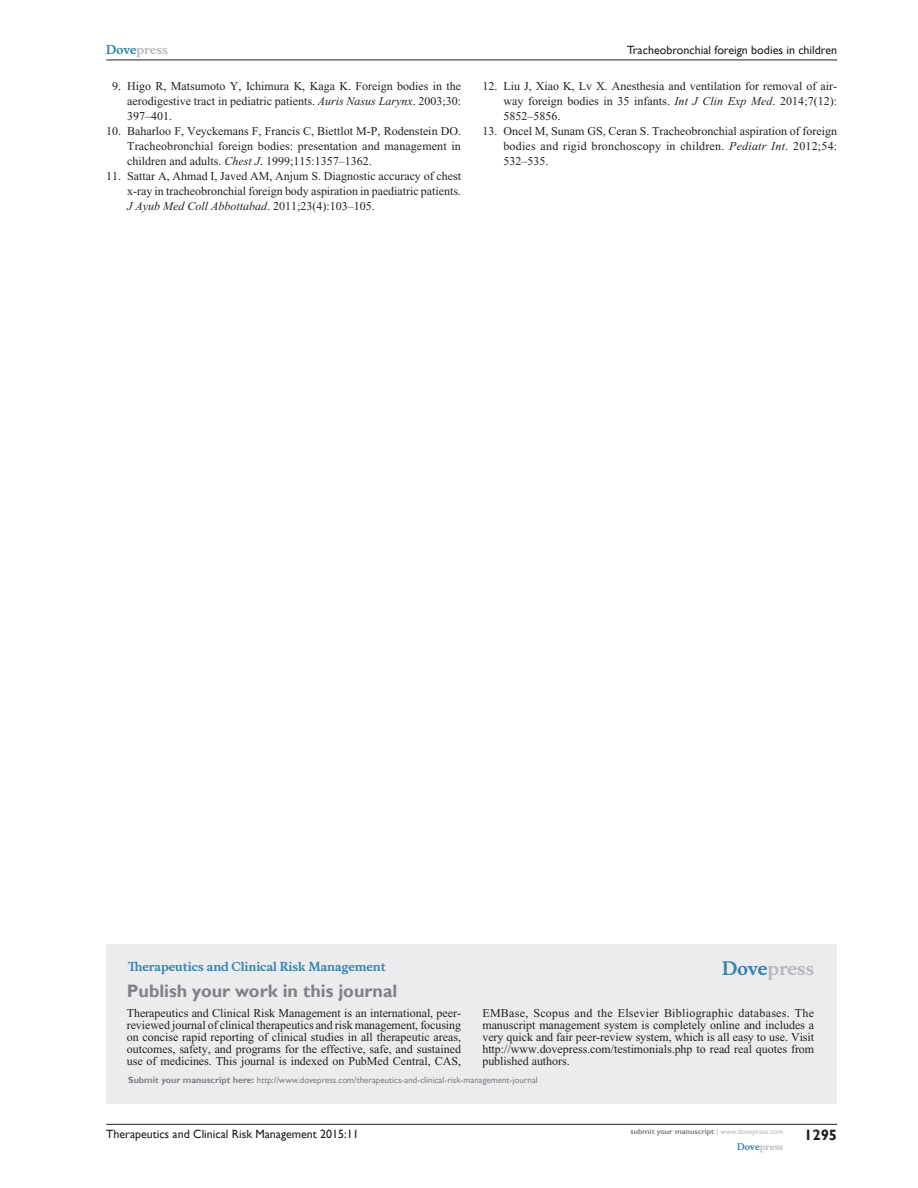
<style>
.page{position:relative;width:918px;height:1188px;background:#fff}
.page>*{position:absolute;margin:0;border:0;box-sizing:border-box;transform-origin:0 0}
.PromBx-H1{font:700 18px "Gill Sans";color:#808285}
.PromBx-Brand{font:700 18px "Musee";color:#b8b9bc}
.t1{font:700 15px "Gill Sans";color:#231f20}
.RefNL2{font:12px/15px "Times New Roman";color:#231f20;text-align:justify}
.PromBx-Tx{font:12px/12px "Times New Roman";letter-spacing:-.005em;color:#231f20;text-align:justify}
.t2{font:12px "Gill Sans";color:#231f20}
.PromBx-JrnlName{font:700 12px "Musee";color:#3485ae}
.t3{font:700 12px "Musee";color:#b8b9bc}
.PromBx-SubmitMssWebA{font:9px "Gill Sans";color:#808285}
.t4{font:700 9px "Musee";color:#b8b9bc}
.t5{font:700 7.5px "Gill Sans";color:#808285}
.s1{color:#3485ae}
.s2{font-style:italic}
.s3{font-weight:700}
.s4{font-weight:400;color:#b8b9bc}
</style>
<div class="page">
<div style="left:106px;top:944px;width:731px;height:159px;background:#ececee"></div>
<hr style="left:106px;top:1124px;width:731px;height:1px;background:#231f20">
<hr style="left:106px;top:60px;width:731px;height:1px;background:#231f20">
<p class="t3" style="left:106px;top:43px;width:63px"><span class="s1">Dove</span>press</p>
<p class="RefNL2" style="left:127px;top:79px;width:335px;text-indent:-15px">9. Higo R, Matsumoto Y, Ichimura K, Kaga K. Foreign bodies in the aerodigestive tract in pediatric patients. <span class="s2">Auris Nasus Larynx</span>. 2003;30:<br>397–401.</p>
<p class="RefNL2" style="left:127px;top:124px;width:335px;text-indent:-21px">10. Baharloo F, Veyckemans F, Francis C, Biettlot M-P, Rodenstein DO.<br>Tracheobronchial foreign bodies: presentation and management in children and adults. <span class="s2">Chest J</span>. 1999;115:1357–1362.</p>
<p class="RefNL2" style="left:127px;top:169px;width:335px;text-indent:-21px">11. Sattar A, Ahmad I, Javed AM, Anjum S. Diagnostic accuracy of chest x-ray in tracheobronchial foreign body aspiration in paediatric patients.<br><span class="s2">J Ayub Med Coll Abbottabad</span>. 2011;23(4):103–105.</p>
<p class="t2" style="left:627px;top:43px;width:212px">Tracheobronchial foreign bodies in children</p>
<p class="RefNL2" style="left:503px;top:79px;width:335px;text-indent:-21px">12. Liu J, Xiao K, Lv X. Anesthesia and ventilation for removal of air&shy;way foreign bodies in 35 infants. <span class="s2">Int J Clin Exp Med</span>. 2014;7(12):<br>5852–5856.</p>
<p class="RefNL2" style="left:503px;top:124px;width:335px;text-indent:-21px">13. Oncel M, Sunam GS, Ceran S. Tracheobronchial aspiration of foreign bodies and rigid bronchoscopy in children. <span class="s2">Pediatr Int</span>. 2012;54:<br>532–535.</p>
<p class="PromBx-JrnlName" style="left:128px;top:959px;width:259px">Therapeutics and Clinical Risk Management</p>
<p class="PromBx-H1" style="left:127px;top:980px;width:272px">Publish your work in this journal</p>
<p class="PromBx-Brand" style="left:722px;top:958px;width:94px"><span class="s1">Dove</span>press</p>
<p class="PromBx-Tx" style="left:127px;top:1007px;width:336px">Therapeutics and Clinical Risk Management is an international, peer&shy;reviewed journal of clinical therapeutics and risk management, focusing on concise rapid reporting of clinical studies in all therapeutic areas, outcomes, safety, and programs for the effective, safe, and sustained use of medicines. This journal is indexed on PubMed Central, CAS,</p>
<p class="PromBx-Tx" style="left:482px;top:1007px;width:333px">EMBase, Scopus and the Elsevier Bibliographic databases. The manuscript management system is completely online and includes a very quick and fair peer-review system, which is all easy to use. Visit http://www.dovepress.com/testimonials.php to read real quotes from published authors.</p>
<p class="PromBx-SubmitMssWebA" style="left:128px;top:1075px;width:411px"><span class="s3">Submit your manuscript here:</span> http://www.dovepress.com/therapeutics-and-clinical-risk-management-journal</p>
<p class="t2" style="left:106px;top:1127px;width:254px">Therapeutics and Clinical Risk Management 2015:11</p>
<p class="t5" style="left:631px;top:1127px;width:154px">submit your manuscript <span class="s4">| www.dovepress.com</span></p>
<p class="t4" style="left:737px;top:1141px;width:48px"><span class="s1">Dove</span>press</p>
<p class="t1" style="left:804px;top:1126px;width:35px">1295</p>
</div>
